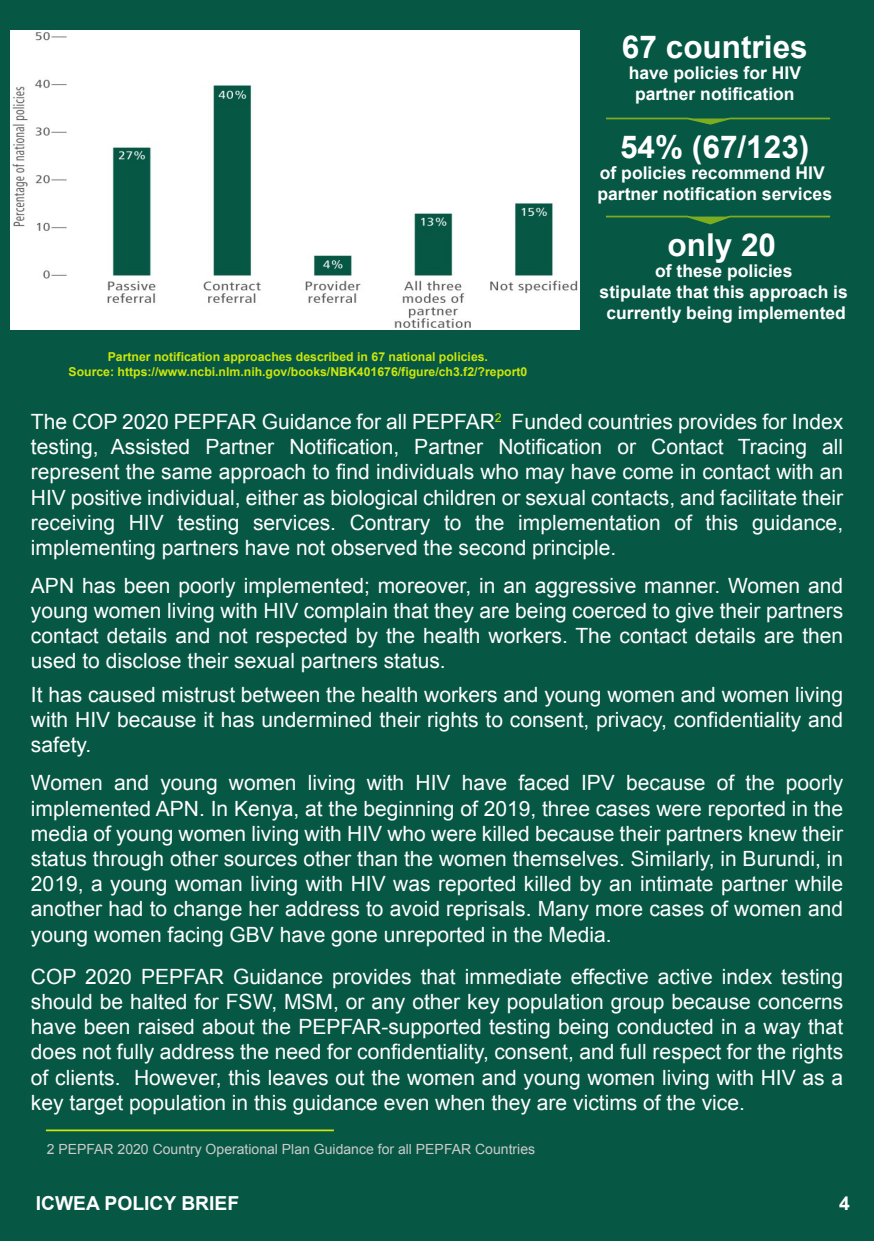
<style>
.page{position:relative;width:874px;height:1241px;background:#fff}
.page>*{position:absolute;margin:0;border:0;box-sizing:border-box;transform-origin:0 0}
.t1{font:700 31.5px "Arial";color:#fff}
.t2{font:21px/25.2px "Arial";color:#fff;text-align:justify}
.t3{font:700 19.25px "Arial";color:#fff}
.t4{font:700 17.5px/21px "Arial";color:#fff;text-align:center}
.t5{font:14px "Arial";color:#ccc}
.t6{font:700 12.25px/14.7px "Arial";color:#cce70b;text-align:center}
</style>
<div class="page">
<div style="left:0;top:0;width:873px;height:1240px;background:#065744"></div>
<hr style="left:46px;top:1129px;width:288px;height:1px;background:#cce70b">
<img style="left:11px;top:31px;width:568px;height:298px">
<svg style="left:606px;top:118px;width:223px;height:7px"></svg>
<svg style="left:606px;top:216px;width:223px;height:8px"></svg>
<h1 class="t1" style="left:621px;top:26px;width:187px">67 countries</h1>
<p class="t4" style="left:628px;top:63px;width:174px">have policies for HIV partner notification</p>
<h1 class="t1" style="left:619px;top:126px;width:191px">54% (67/123)</h1>
<p class="t4" style="left:597px;top:163px;width:236px;text-align:left">of policies recommend HIV partner notification services</p>
<h1 class="t1" style="left:667px;top:223px;width:110px">only 20</h1>
<p class="t4" style="left:599px;top:260px;width:249px">of these policies<br>stipulate that this approach is currently being implemented</p>
<p class="t6" style="left:68px;top:349px;width:460px">Partner notification approaches described in 67 national policies.<br>Source: https://www.ncbi.nlm.nih.gov/books/NBK401676/figure/ch3.f2/?report0</p>
<p class="t2" style="left:31px;top:409px;width:813px">The COP 2020 PEPFAR Guidance for all PEPFAR<sup>2</sup> Funded countries provides for Index testing, Assisted Partner Notification, Partner Notification or Contact Tracing all represent the same approach to find individuals who may have come in contact with an HIV positive individual, either as biological children or sexual contacts, and facilitate their receiving HIV testing services. Contrary to the implementation of this guidance, implementing partners have not observed the second principle.</p>
<p class="t2" style="left:31px;top:573px;width:813px">APN has been poorly implemented; moreover, in an aggressive manner. Women and young women living with HIV complain that they are being coerced to give their partners contact details and not respected by the health workers. The contact details are then used to disclose their sexual partners status.</p>
<p class="t2" style="left:31px;top:682px;width:813px">It has caused mistrust between the health workers and young women and women living with HIV because it has undermined their rights to consent, privacy, confidentiality and safety.</p>
<p class="t2" style="left:31px;top:770px;width:813px">Women and young women living with HIV have faced IPV because of the poorly implemented APN. In Kenya, at the beginning of 2019, three cases were reported in the media of young women living with HIV who were killed because their partners knew their status through other sources other than the women themselves. Similarly, in Burundi, in 2019, a young woman living with HIV was reported killed by an intimate partner while another had to change her address to avoid reprisals. Many more cases of women and young women facing GBV have gone unreported in the Media.</p>
<p class="t2" style="left:31px;top:963px;width:813px">COP 2020 PEPFAR Guidance provides that immediate effective active index testing should be halted for FSW, MSM, or any other key population group because concerns have been raised about the PEPFAR-supported testing being conducted in a way that does not fully address the need for confidentiality, consent, and full respect for the rights of clients. However, this leaves out the women and young women living with HIV as a key target population in this guidance even when they are victims of the vice.</p>
<p class="t5" style="left:47px;top:1139px;width:489px">2 PEPFAR 2020 Country Operational Plan Guidance for all PEPFAR Countries</p>
<p class="t3" style="left:36px;top:1190px;width:205px">ICWEA POLICY BRIEF</p>
<p class="t3" style="left:838px;top:1190px;width:12px">4</p>
</div>
